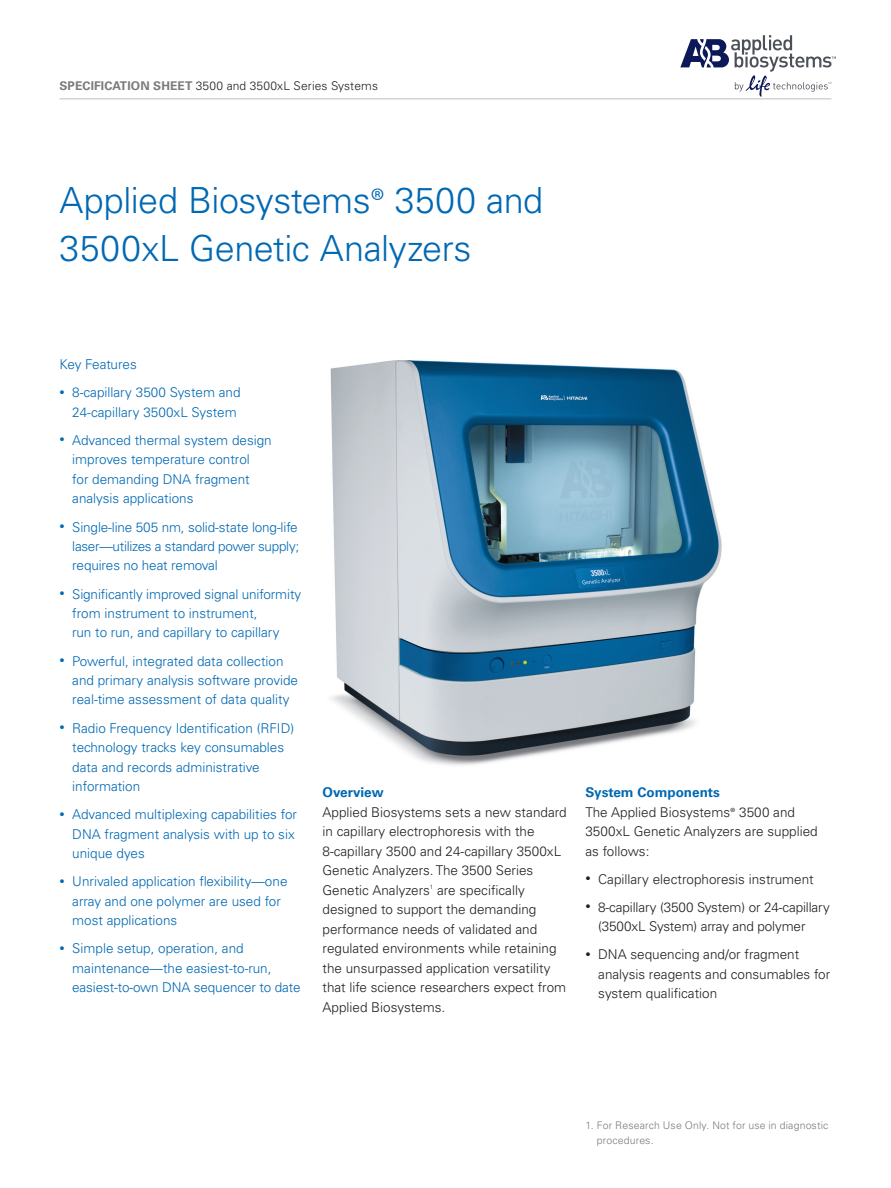
<style>
.page{position:relative;width:891px;height:1188px;background:#fff}
.page>*{position:absolute;margin:0;border:0;box-sizing:border-box;transform-origin:0 0}
.t1{font:300 36px/48px "Univers LT Std";letter-spacing:-.015em;color:#0168b3}
.t2{font:300 13.5px/19.5px "Univers LT Std";color:#0168b3}
.t3{font:300 13.5px/19.5px "Univers LT Std";color:#231f20}
.t4{font:700 13.5px "Univers LT Std";color:#0168b3}
.t5{font:300 12px "Univers LT Std";letter-spacing:.01em;color:#231f20}
.t6{font:700 12px "Univers LT Std";color:#787a7d}
.t7{font:300 10.5px/15px "Univers LT Std";letter-spacing:.015em;color:#787a7d}
.s1{font-family:"Myriad Pro"}
.s2{font-size:10.5px}
.s3{font-weight:700;color:#0168b3}
</style>
<div class="page">
<img style="left:330px;top:360px;width:392px;height:406px">
<hr style="left:60px;top:98px;width:771px;height:1px;background:#bebfc2">
<svg style="left:680px;top:35px;width:156px;height:62px"></svg>
<p class="t6" style="left:60px;top:79px;width:8px">speci</p>
<p class="t6" style="left:94px;top:79px;width:30px">fic atio</p>
<p class="t6" style="left:140px;top:79px;width:16px">n sheet</p>
<p class="t5" style="left:196px;top:78px;width:184px">3500 and 3500xL Series Systems</p>
<h1 class="t1" style="left:60px;top:176px;width:485px">Applied Biosystems<span class="s1">®</span> 3500 and<br>3500xL Genetic Analyzers</h1>
<p class="t2" style="left:60px;top:355px;width:79px">Key Features</p>
<p class="t2" style="left:60px;top:383px;width:183px;text-align:right"><span class="s2">•</span> 8-capillary 3500 System and<br>24-capillary 3500xL System</p>
<p class="t2" style="left:72px;top:430px;width:201px;text-indent:-13px"><span class="s2">•</span> Advanced thermal system design improves temperature control<br>for demanding DNA fragment analysis applications</p>
<p class="t2" style="left:72px;top:517px;width:228px;text-align:justify;text-indent:-13px"><span class="s2">•</span> Single-line 505 nm, solid-state long-life laser—utilizes a standard power supply; requires no heat removal</p>
<p class="t2" style="left:72px;top:584px;width:231px;text-indent:-13px"><span class="s2">•</span> Significantly improved signal uniformity from instrument to instrument,<br>run to run, and capillary to capillary</p>
<p class="t2" style="left:72px;top:651px;width:227px;text-indent:-13px"><span class="s2">•</span> Powerful, integrated data collection and primary analysis software provide real-time assessment of data quality</p>
<p class="t2" style="left:72px;top:718px;width:223px;text-indent:-13px"><span class="s2">•</span> Radio Frequency Identification (RFID) technology tracks key consumables data and records administrative information</p>
<p class="t2" style="left:72px;top:804px;width:226px;text-indent:-13px"><span class="s2">•</span> Advanced multiplexing capabilities for<br>DNA fragment analysis with up to six unique dyes</p>
<p class="t2" style="left:72px;top:871px;width:217px;text-indent:-13px"><span class="s2">•</span> Unrivaled application flexibility—one array and one polymer are used for most applications</p>
<p class="t2" style="left:72px;top:939px;width:230px;text-indent:-13px"><span class="s2">•</span> Simple setup, operation, and maintenance—the easiest-to-run, easiest-to-own DNA sequencer to date</p>
<p class="t4" style="left:323px;top:784px;width:63px">Overview</p>
<p class="t3" style="left:323px;top:802px;width:246px">Applied Biosystems sets a new standard in capillary electrophoresis with the 8-capillary 3500 and 24-capillary 3500xL Genetic Analyzers. The 3500 Series Genetic Analyzers<sup>1</sup> are specifically designed to support the demanding performance needs of validated and regulated environments while retaining the unsurpassed application versatility that life science researchers expect from Applied Biosystems.</p>
<p class="t3" style="left:585px;top:783px;width:234px"><span class="s3">System Components<br></span>The Applied Biosystems<span class="s1">®</span> 3500 and<br>3500xL Genetic Analyzers are supplied as follows:</p>
<p class="t3" style="left:585px;top:869px;width:230px"><span class="s2">•</span> Capillary electrophoresis instrument</p>
<p class="t3" style="left:598px;top:897px;width:233px;text-indent:-13px"><span class="s2">•</span> 8-capillary (3500 System) or 24-capillary (3500xL System) array and polymer</p>
<p class="t3" style="left:598px;top:945px;width:234px;text-indent:-13px"><span class="s2">•</span> DNA sequencing and/or fragment analysis reagents and consumables for system qualification</p>
<p class="t7" style="left:597px;top:1117px;width:233px;text-indent:-11px">1. For Research Use Only. Not for use in diagnostic procedures.</p>
</div>
